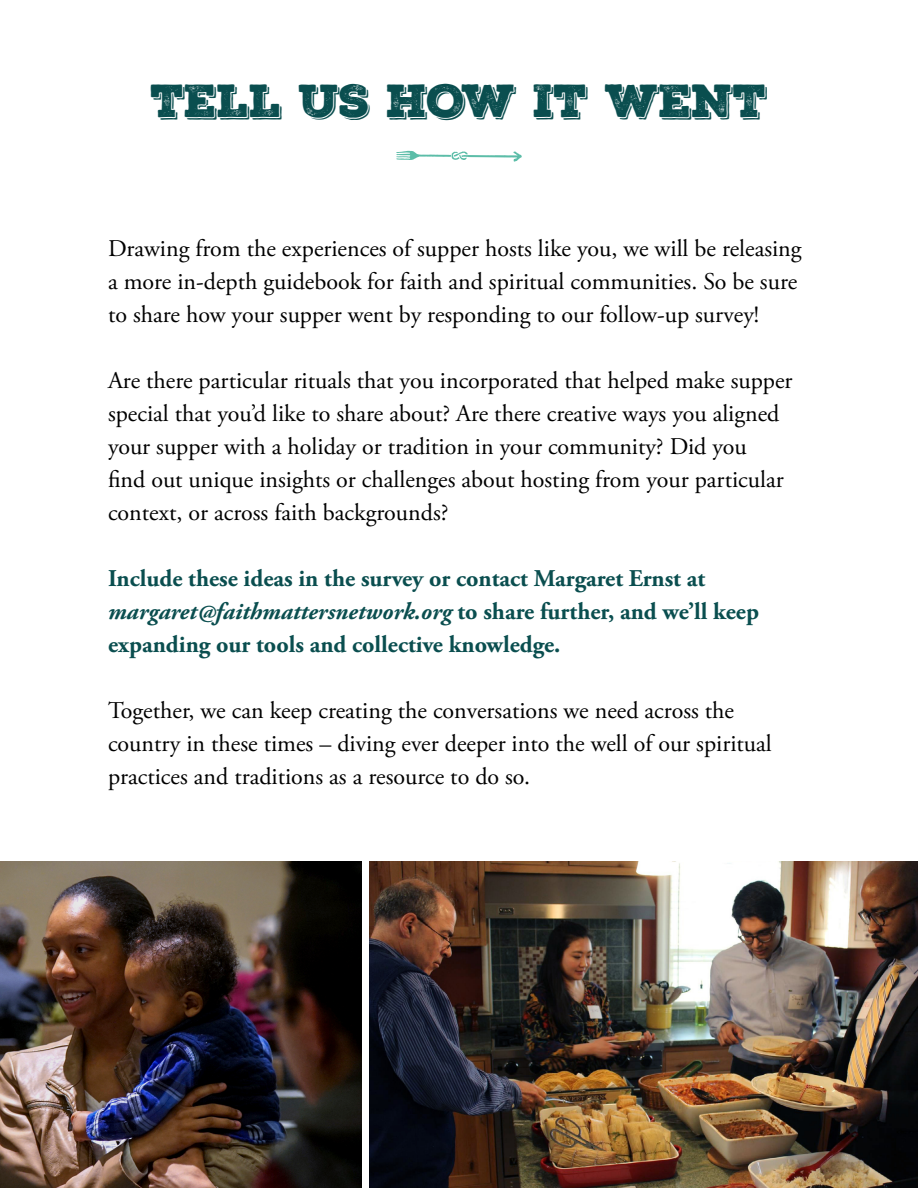
<style>
.page{position:relative;width:918px;height:1188px;background:#fff}
.page>*{position:absolute;margin:0;border:0;box-sizing:border-box;transform-origin:0 0}
.t1{font:45px "Nexa Rust Slab Black Shadow 01";letter-spacing:-.02em;color:#0a4e4f}
.t2{font:24px/33px "Adobe Garamond Pro";color:#000}
.t3{font:700 24px/33px "Adobe Garamond Pro";color:#0a4e4f}
.s1{font-style:italic}
</style>
<div class="page">
<img style="left:369px;top:862px;width:549px;height:326px">
<img style="left:0;top:862px;width:362px;height:326px">
<svg style="left:396px;top:151px;width:126px;height:11px"></svg>
<h1 class="t1" style="left:150px;top:70px;width:619px">TELL US HOW IT WENT</h1>
<p class="t2" style="left:108px;top:233px;width:695px">Drawing from the experiences of supper hosts like you, we will be releasing a more in-depth guidebook for faith and spiritual communities. So be sure to share how your supper went by responding to our follow-up survey!</p>
<p class="t2" style="left:108px;top:365px;width:686px">Are there particular rituals that you incorporated that helped make supper special that you’d like to share about? Are there creative ways you aligned your supper with a holiday or tradition in your community? Did you<br>find out unique insights or challenges about hosting from your particular context, or across faith backgrounds?</p>
<p class="t3" style="left:108px;top:563px;width:653px">Include these ideas in the survey or contact Margaret Ernst at <span class="s1">margaret@faithmattersnetwork.org</span> to share further, and we’ll keep expanding our tools and collective knowledge.</p>
<p class="t2" style="left:108px;top:695px;width:665px">Together, we can keep creating the conversations we need across the country in these times – diving ever deeper into the well of our spiritual practices and traditions as a resource to do so.</p>
</div>
